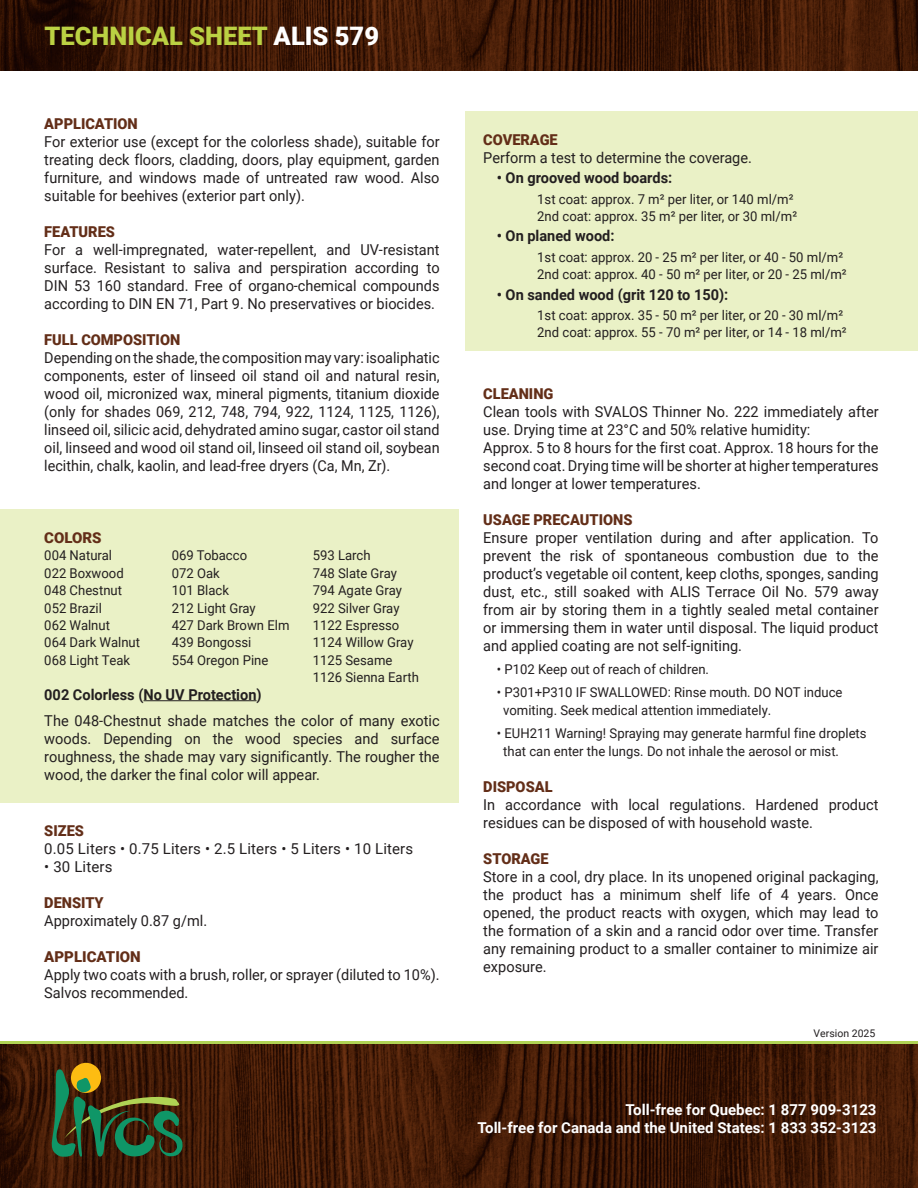
<style>
.page{position:relative;width:918px;height:1188px;background:#fff}
.page>*{position:absolute;margin:0;border:0;box-sizing:border-box;transform-origin:0 0}
.t1{font:900 25.5px "Roboto";color:#bbd143}
.t2{font:15px/18px "Roboto";color:#231f20;text-align:justify}
.t3{font:15px/18px "Roboto";color:#231f20;text-align:justify;scale:.96 1}
.t4{font:900 15px "Roboto";color:#632e18}
.t5{font:700 15px "Roboto";color:#231f20}
.t6{font:700 15px "Roboto";color:#fff}
.t7{font:13.5px/17.4px "Roboto";color:#231f20}
.t8{font:10.5px "Roboto";color:#231f20}
.s1{color:#fff}
</style>
<div class="page">
<div style="left:0;top:509px;width:459px;height:294px;background:#eaf1c6"></div>
<div style="left:465px;top:111px;width:453px;height:240px;background:#eaf1c6"></div>
<img style="left:0;top:0;width:918px;height:70px">
<img style="left:0;top:1044px;width:918px;height:144px">
<div style="left:71px;top:1063px;width:30px;height:30px;background:#fdbc12;border-radius:50%"></div>
<svg style="left:52px;top:1069px;width:132px;height:88px;background:#3d4823"></svg>
<hr style="left:144px;top:700px;width:113px;height:1px;background:#231f20">
<hr style="left:0;top:1041px;width:918px;height:2px;background:#b0d354">
<p class="t1" style="left:44px;top:18px;width:336px">TECHNICAL SHEET <span class="s1">ALIS 579</span></p>
<p class="t4" style="left:44px;top:113px;width:95px">APPLICATION</p>
<p class="t2" style="left:44px;top:132px;width:397px">For exterior use (except for the colorless shade), suitable for treating deck floors, cladding, doors, play equipment, garden furniture, and windows made of untreated raw wood. Also suitable for beehives (exterior part only).</p>
<p class="t4" style="left:44px;top:221px;width:72px">FEATURES</p>
<p class="t2" style="left:44px;top:240px;width:397px">For a well-impregnated, water-repellent, and UV-resistant surface. Resistant to saliva and perspiration according to DIN 53 160 standard. Free of organo-chemical compounds according to DIN EN 71, Part 9. No preservatives or biocides.</p>
<p class="t4" style="left:44px;top:329px;width:137px">FULL COMPOSITION</p>
<p class="t3" style="left:44px;top:348px;width:413px">Depending on the shade, the composition may vary: isoaliphatic components, ester of linseed oil stand oil and natural resin, wood oil, micronized wax, mineral pigments, titanium dioxide (only for shades 069, 212, 748, 794, 922, 1124, 1125, 1126), linseed oil, silicic acid, dehydrated amino sugar, castor oil stand oil, linseed and wood oil stand oil, linseed oil stand oil, soybean lecithin, chalk, kaolin, and lead-free dryers (Ca, Mn, Zr).</p>
<p class="t4" style="left:44px;top:527px;width:59px">COLORS</p>
<p class="t7" style="left:44px;top:546px;width:69px">004 Natural</p>
<p class="t7" style="left:172px;top:546px;width:77px">069 Tobacco</p>
<p class="t7" style="left:313px;top:546px;width:59px">593 Larch</p>
<p class="t7" style="left:44px;top:564px;width:81px">022 Boxwood</p>
<p class="t7" style="left:172px;top:564px;width:50px">072 Oak</p>
<p class="t7" style="left:313px;top:564px;width:86px">748 Slate Gray</p>
<p class="t7" style="left:44px;top:581px;width:79px">048 Chestnut</p>
<p class="t7" style="left:172px;top:581px;width:59px">101 Black</p>
<p class="t7" style="left:313px;top:581px;width:91px">794 Agate Gray</p>
<p class="t7" style="left:44px;top:599px;width:59px">052 Brazil</p>
<p class="t7" style="left:172px;top:599px;width:86px">212 Light Gray</p>
<p class="t7" style="left:313px;top:599px;width:88px">922 Silver Gray</p>
<p class="t7" style="left:44px;top:616px;width:67px">062 Walnut</p>
<p class="t7" style="left:172px;top:616px;width:119px">427 Dark Brown Elm</p>
<p class="t7" style="left:313px;top:616px;width:88px">1122 Espresso</p>
<p class="t7" style="left:44px;top:633px;width:97px">064 Dark Walnut</p>
<p class="t7" style="left:172px;top:633px;width:81px">439 Bongossi</p>
<p class="t7" style="left:313px;top:633px;width:102px">1124 Willow Gray</p>
<p class="t7" style="left:44px;top:651px;width:87px">068 Light Teak</p>
<p class="t7" style="left:172px;top:651px;width:98px">554 Oregon Pine</p>
<p class="t7" style="left:313px;top:651px;width:81px">1125 Sesame</p>
<p class="t7" style="left:313px;top:668px;width:108px">1126 Sienna Earth</p>
<p class="t5" style="left:44px;top:684px;width:219px">002 Colorless (No UV Protection)</p>
<p class="t2" style="left:44px;top:711px;width:397px">The 048-Chestnut shade matches the color of many exotic woods. Depending on the wood species and surface roughness, the shade may vary significantly. The rougher the wood, the darker the final color will appear.</p>
<p class="t4" style="left:44px;top:821px;width:41px">SIZES</p>
<p class="t2" style="left:44px;top:840px;width:370px">0.05 Liters • 0.75 Liters • 2.5 Liters • 5 Liters • 10 Liters</p>
<p class="t2" style="left:44px;top:858px;width:70px">• 30 Liters</p>
<p class="t4" style="left:44px;top:893px;width:61px">DENSITY</p>
<p class="t2" style="left:44px;top:912px;width:164px">Approximately 0.87 g/ml.</p>
<p class="t4" style="left:44px;top:947px;width:98px">APPLICATION</p>
<p class="t2" style="left:44px;top:966px;width:397px">Apply two coats with a brush, roller, or sprayer (diluted to 10%).<br>Salvos recommended.</p>
<p class="t4" style="left:483px;top:129px;width:76px">COVERAGE</p>
<p class="t2" style="left:483px;top:148px;width:270px">Perform a test to determine the coverage.</p>
<p class="t5" style="left:497px;top:167px;width:177px">• On grooved wood boards:</p>
<p class="t7" style="left:537px;top:190px;width:258px">1st coat: approx. 7 m² per liter, or 140 ml/m²</p>
<p class="t7" style="left:537px;top:207px;width:261px">2nd coat: approx. 35 m² per liter, or 30 ml/m²</p>
<p class="t5" style="left:497px;top:225px;width:119px">• On planed wood:</p>
<p class="t7" style="left:537px;top:248px;width:307px">1st coat: approx. 20 - 25 m² per liter, or 40 - 50 ml/m²</p>
<p class="t7" style="left:537px;top:265px;width:311px">2nd coat: approx. 40 - 50 m² per liter, or 20 - 25 ml/m²</p>
<p class="t5" style="left:497px;top:284px;width:233px">• On sanded wood (grit 120 to 150):</p>
<p class="t7" style="left:537px;top:306px;width:307px">1st coat: approx. 35 - 50 m² per liter, or 20 - 30 ml/m²</p>
<p class="t7" style="left:537px;top:323px;width:311px">2nd coat: approx. 55 - 70 m² per liter, or 14 - 18 ml/m²</p>
<p class="t4" style="left:483px;top:383px;width:72px">CLEANING</p>
<p class="t2" style="left:483px;top:402px;width:397px">Clean tools with SVALOS Thinner No. 222 immediately after use. Drying time at 23°C and 50% relative humidity:</p>
<p class="t2" style="left:483px;top:438px;width:397px">Approx. 5 to 8 hours for the first coat. Approx. 18 hours for the second coat. Drying time will be shorter at higher temperatures and longer at lower temperatures.</p>
<p class="t4" style="left:483px;top:509px;width:151px">USAGE PRECAUTIONS</p>
<p class="t2" style="left:483px;top:528px;width:397px">Ensure proper ventilation during and after application. To prevent the risk of spontaneous combustion due to the product’s vegetable oil content, keep cloths, sponges, sanding dust, etc., still soaked with ALIS Terrace Oil No. 579 away from air by storing them in a tightly sealed metal container or immersing them in water until disposal. The liquid product and applied coating are not self-igniting.</p>
<p class="t7" style="left:497px;top:660px;width:214px">• P102 Keep out of reach of children.</p>
<p class="t7" style="left:503px;top:683px;width:341px;text-indent:-6px">• P301+P310 IF SWALLOWED: Rinse mouth. DO NOT induce vomiting. Seek medical attention immediately.</p>
<p class="t7" style="left:503px;top:724px;width:365px;text-indent:-6px">• EUH211 Warning! Spraying may generate harmful fine droplets that can enter the lungs. Do not inhale the aerosol or mist.</p>
<p class="t4" style="left:483px;top:776px;width:71px">DISPOSAL</p>
<p class="t2" style="left:483px;top:795px;width:397px">In accordance with local regulations. Hardened product residues can be disposed of with household waste.</p>
<p class="t4" style="left:483px;top:848px;width:67px">STORAGE</p>
<p class="t2" style="left:483px;top:867px;width:397px">Store in a cool, dry place. In its unopened original packaging, the product has a minimum shelf life of 4 years. Once opened, the product reacts with oxygen, which may lead to the formation of a skin and a rancid odor over time. Transfer any remaining product to a smaller container to minimize air exposure.</p>
<p class="t8" style="left:814px;top:1026px;width:63px">Version 2025</p>
<p class="t6" style="left:626px;top:1099px;width:253px">Toll-free for Quebec: 1 877 909-3123</p>
<p class="t6" style="left:477px;top:1117px;width:401px">Toll-free for Canada and the United States: 1 833 352-3123</p>
</div>
